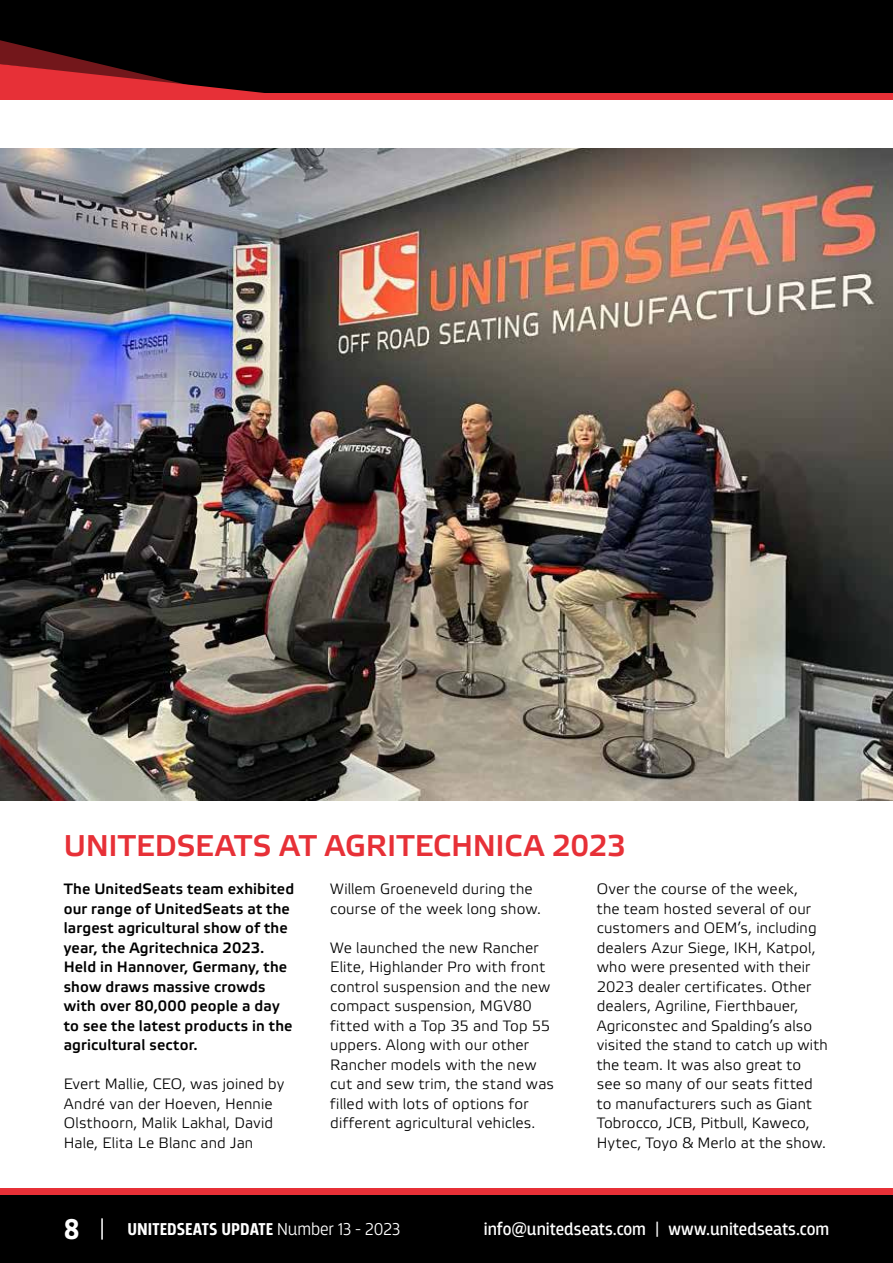
<style>
.page{position:relative;width:893px;height:1263px;background:#fff}
.page>*{position:absolute;margin:0;border:0;box-sizing:border-box;transform-origin:0 0}
.t1{font:700 30px "Elektra Light Pro";letter-spacing:-.005em;color:#e73037}
.t2{font:700 30px "Breakers";color:#fff}
.t3{font:18px "Breakers";color:#fff}
.t4{font:700 18px "Breakers";color:#fff}
.t5{font:15px/19.5px "Elektra Light Pro";letter-spacing:.01em;color:#000}
.t6{font:700 15px/19.5px "Elektra Light Pro";letter-spacing:.01em;color:#000}
.s1{font-weight:300}
</style>
<div class="page">
<div style="left:0;top:1195px;width:893px;height:68px;background:#000"></div>
<hr style="left:101px;top:1218px;width:2px;height:21px;background:#fff">
<div style="left:0;top:1188px;width:893px;height:7px;background:#e73037"></div>
<div style="left:0;top:0;width:893px;height:94px;background:#000"></div>
<svg style="left:0;top:86px;width:514px;height:63px"></svg>
<svg style="left:0;top:40px;width:201px;height:54px"></svg>
<div style="left:0;top:98px;width:893px;height:26px;background:#fff"></div>
<div style="left:0;top:94px;width:893px;height:6px;background:#e73037"></div>
<img style="left:0;top:149px;width:893px;height:651px">
<h1 class="t1" style="left:64px;top:829px;width:564px">UNITEDSEATS AT AGRITECHNICA 2023</h1>
<p class="t6" style="left:64px;top:880px;width:232px">The UnitedSeats team exhibited our range of UnitedSeats at the largest agricultural show of the year, the Agritechnica 2023.<br>Held in Hannover, Germany, the show draws massive crowds with over 80,000 people a day to see the latest products in the agricultural sector.</p>
<p class="t5" style="left:64px;top:1075px;width:222px">Evert Mallie, CEO, was joined by<br>André van der Hoeven, Hennie<br>Olsthoorn, Malik Lakhal, David<br>Hale, Elita Le Blanc and Jan</p>
<p class="t5" style="left:330px;top:880px;width:212px">Willem Groeneveld during the course of the week long show.</p>
<p class="t5" style="left:330px;top:938px;width:225px">We launched the new Rancher<br>Elite, Highlander Pro with front control suspension and the new compact suspension, MGV80 fitted with a Top 35 and Top 55 uppers. Along with our other<br>Rancher models with the new cut and sew trim, the stand was filled with lots of options for different agricultural vehicles.</p>
<p class="t5" style="left:597px;top:880px;width:233px">Over the course of the week,<br>the team hosted several of our customers and OEM’s, including dealers Azur Siege, IKH, Katpol, who were presented with their<br>2023 dealer certificates. Other dealers, Agriline, Fierthbauer,<br>Agriconstec and Spalding’s also visited the stand to catch up with the team. It was also great to see so many of our seats fitted to manufacturers such as Giant<br>Tobrocco, JCB, Pitbull, Kaweco,<br>Hytec, Toyo &amp; Merlo at the show.</p>
<h1 class="t2" style="left:64px;top:1212px;width:17px">8</h1>
<p class="t4" style="left:128px;top:1219px;width:274px">UNITEDSEATS UPDATE <span class="s1">Number 13 - 2023</span></p>
<p class="t3" style="left:484px;top:1219px;width:347px">info@unitedseats.com | www.unitedseats.com</p>
</div>
